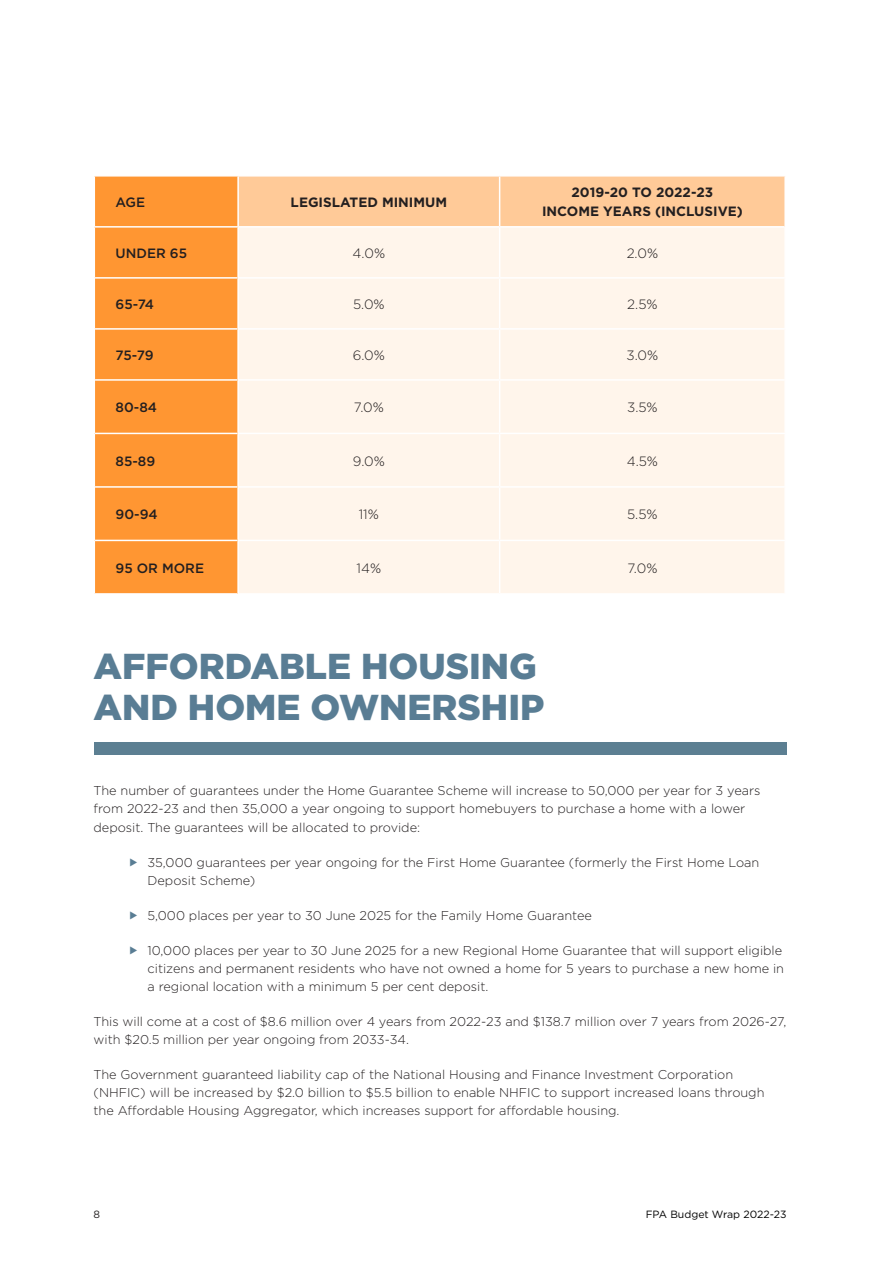
<style>
.page{position:relative;width:893px;height:1263px;background:#fff}
.page>*{position:absolute;margin:0;border:0;box-sizing:border-box;transform-origin:0 0}
.Main_Headings{font:900 36px/40.5px "Gotham";color:#597d94}
.Body_Text{font:700 13.5px/19.5px "Gotham";color:#231f20;text-align:center}
.Body_Text-2{font:300 13.5px "Gotham";color:#231f20}
.Body_Text-3{font:500 13.5px "Gotham";color:#231f20}
.Body_Text-4{font:300 12.75px/18px "Gotham";color:#231f20}
.t1{font:10.5px "Gotham";color:#000}
.t2{font:10.5px "Gotham";color:#231f20}
</style>
<div class="page">
<div style="left:95px;top:177px;width:142px;height:416px;background:#ff9632"></div>
<div style="left:239px;top:177px;width:545px;height:49px;background:#ffca98"></div>
<div style="left:239px;top:228px;width:545px;height:365px;background:#fff5eb"></div>
<hr style="left:499px;top:177px;width:1px;height:49px;background:#fff">
<hr style="left:499px;top:228px;width:1px;height:49px;background:#fff">
<hr style="left:237px;top:277px;width:263px;height:2px;background:#fff">
<hr style="left:500px;top:277px;width:286px;height:2px;background:#fff">
<hr style="left:499px;top:279px;width:1px;height:49px;background:#fff">
<hr style="left:237px;top:328px;width:263px;height:2px;background:#fff">
<hr style="left:500px;top:328px;width:286px;height:2px;background:#fff">
<hr style="left:499px;top:330px;width:1px;height:49px;background:#fff">
<hr style="left:237px;top:379px;width:263px;height:2px;background:#fff">
<hr style="left:500px;top:379px;width:286px;height:2px;background:#fff">
<hr style="left:499px;top:381px;width:1px;height:52px;background:#fff">
<hr style="left:237px;top:433px;width:263px;height:1px;background:#fff">
<hr style="left:500px;top:433px;width:286px;height:1px;background:#fff">
<hr style="left:499px;top:434px;width:1px;height:52px;background:#fff">
<hr style="left:237px;top:486px;width:263px;height:2px;background:#fff">
<hr style="left:500px;top:486px;width:286px;height:2px;background:#fff">
<hr style="left:499px;top:488px;width:1px;height:52px;background:#fff">
<hr style="left:237px;top:540px;width:263px;height:1px;background:#fff">
<hr style="left:500px;top:540px;width:286px;height:1px;background:#fff">
<hr style="left:499px;top:541px;width:1px;height:52px;background:#fff">
<hr style="left:94px;top:226px;width:145px;height:2px;background:#fff">
<hr style="left:95px;top:277px;width:142px;height:2px;background:#fff">
<hr style="left:95px;top:328px;width:142px;height:2px;background:#fff">
<hr style="left:95px;top:379px;width:142px;height:2px;background:#fff">
<hr style="left:95px;top:433px;width:142px;height:1px;background:#fff">
<hr style="left:95px;top:486px;width:142px;height:2px;background:#fff">
<hr style="left:95px;top:540px;width:142px;height:1px;background:#fff">
<div style="left:94px;top:742px;width:692px;height:13px;background:#5c7f92"></div>
<p class="Body_Text-3" style="left:116px;top:193px;width:31px">AGE</p>
<p class="Body_Text" style="left:291px;top:192px;width:158px">LEGISLATED MINIMUM</p>
<p class="Body_Text" style="left:542px;top:182px;width:202px">2019-20 TO 2022-23<br>INCOME YEARS (INCLUSIVE)</p>
<p class="Body_Text-3" style="left:116px;top:244px;width:73px">UNDER 65</p>
<p class="Body_Text-2" style="left:353px;top:244px;width:34px">4.0%</p>
<p class="Body_Text-2" style="left:627px;top:244px;width:33px">2.0%</p>
<p class="Body_Text-3" style="left:116px;top:295px;width:40px">65-74</p>
<p class="Body_Text-2" style="left:353px;top:295px;width:33px">5.0%</p>
<p class="Body_Text-2" style="left:627px;top:295px;width:32px">2.5%</p>
<p class="Body_Text-3" style="left:116px;top:346px;width:40px">75-79</p>
<p class="Body_Text-2" style="left:353px;top:346px;width:34px">6.0%</p>
<p class="Body_Text-2" style="left:626px;top:346px;width:33px">3.0%</p>
<p class="Body_Text-3" style="left:116px;top:398px;width:43px">80-84</p>
<p class="Body_Text-2" style="left:354px;top:399px;width:32px">7.0%</p>
<p class="Body_Text-2" style="left:627px;top:399px;width:32px">3.5%</p>
<p class="Body_Text-3" style="left:116px;top:452px;width:41px">85-89</p>
<p class="Body_Text-2" style="left:353px;top:452px;width:34px">9.0%</p>
<p class="Body_Text-2" style="left:627px;top:452px;width:33px">4.5%</p>
<p class="Body_Text-3" style="left:116px;top:505px;width:44px">90-94</p>
<p class="Body_Text-2" style="left:359px;top:506px;width:22px">11%</p>
<p class="Body_Text-2" style="left:627px;top:506px;width:32px">5.5%</p>
<p class="Body_Text-3" style="left:116px;top:559px;width:90px">95 OR MORE</p>
<p class="Body_Text-2" style="left:357px;top:559px;width:26px">14%</p>
<p class="Body_Text-2" style="left:627px;top:559px;width:32px">7.0%</p>
<p class="Main_Headings" style="left:94px;top:646px;width:452px">AFFORDABLE HOUSING<br>AND HOME OWNERSHIP</p>
<p class="Body_Text-4" style="left:94px;top:782px;width:668px">The number of guarantees under the Home Guarantee Scheme will increase to 50,000 per year for 3 years from 2022-23 and then 35,000 a year ongoing to support homebuyers to purchase a home with a lower deposit. The guarantees will be allocated to provide:</p>
<p class="Body_Text-4" style="left:148px;top:853px;width:613px">35,000 guarantees per year ongoing for the First Home Guarantee (formerly the First Home Loan<br>Deposit Scheme)</p>
<p class="Body_Text-4" style="left:148px;top:906px;width:446px">5,000 places per year to 30 June 2025 for the Family Home Guarantee</p>
<p class="Body_Text-4" style="left:148px;top:941px;width:638px">10,000 places per year to 30 June 2025 for a new Regional Home Guarantee that will support eligible citizens and permanent residents who have not owned a home for 5 years to purchase a new home in a regional location with a minimum 5 per cent deposit.</p>
<p class="Body_Text-4" style="left:94px;top:1012px;width:694px">This will come at a cost of $8.6 million over 4 years from 2022-23 and $138.7 million over 7 years from 2026-27, with $20.5 million per year ongoing from 2033-34.</p>
<p class="Body_Text-4" style="left:94px;top:1065px;width:672px">The Government guaranteed liability cap of the National Housing and Finance Investment Corporation (NHFIC) will be increased by $2.0 billion to $5.5 billion to enable NHFIC to support increased loans through the Affordable Housing Aggregator, which increases support for affordable housing.</p>
<p class="t2" style="left:94px;top:1208px;width:8px">8</p>
<p class="t1" style="left:646px;top:1208px;width:142px">FPA Budget Wrap 2022-23</p>
</div>
